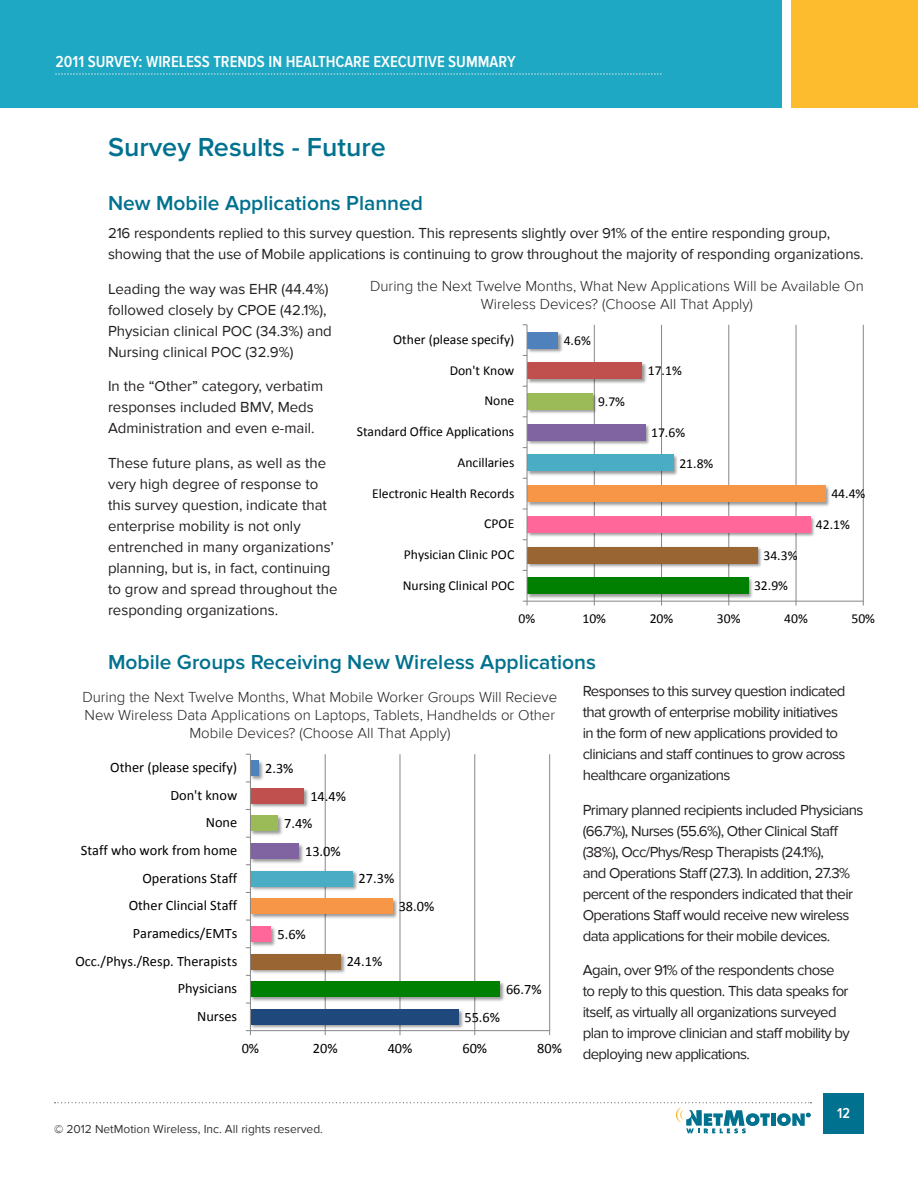
<style>
.page{position:relative;width:918px;height:1188px;background:#fff}
.page>*{position:absolute;margin:0;border:0;box-sizing:border-box;transform-origin:0 0}
.Body_Text{font:600 27px "Proxima Nova";color:#00718e}
.Heading_2{font:600 21px "Proxima Nova";color:#00718e}
.t1{font:600 16.5px "Proxima Nova Cond";color:#fff}
.Body_Text-2{font:15px/21px "Proxima Nova";letter-spacing:-.04em;color:#231f20}
.Body_Text-3{font:15px/21px "Proxima Nova";color:#231f20}
.Chart_title{font:300 15px/18px "Proxima Nova";color:#231f20;text-align:center}
.Body_Text-4{font:15px/21px "Proxima Nova";letter-spacing:-.01em;color:#231f20}
.t2{font:600 15px "Proxima Nova Cond";color:#fff}
.t3{font:14.4px "Calibri";color:#000}
.t4{font:13.65px "Calibri";color:#000}
.t5{font:12px "Proxima Nova";color:#333}
</style>
<div class="page">
<div style="left:0;top:0;width:781px;height:108px;background:#1ea8c3"></div>
<div style="left:792px;top:0;width:126px;height:108px;background:#fdbb2e"></div>
<div style="left:824px;top:1094px;width:40px;height:40px;background:#00718e"></div>
<svg style="left:55px;top:1102px;width:757px;height:31px"></svg>
<svg style="left:55px;top:74px;width:607px;height:1px"></svg>
<svg style="left:245px;top:753px;width:306px;height:283px"></svg>
<svg style="left:522px;top:324px;width:342px;height:282px"></svg>
<p class="t1" style="left:56px;top:52px;width:462px">2011 SURVEY: WIRELESS TRENDS IN HEALTHCARE EXECUTIVE SUMMARY</p>
<p class="Body_Text" style="left:108px;top:132px;width:279px">Survey Results - Future</p>
<p class="Heading_2" style="left:108px;top:191px;width:317px">New Mobile Applications Planned</p>
<p class="Body_Text-4" style="left:108px;top:223px;width:757px">216 respondents replied to this survey question. This represents slightly over 91% of the entire responding group, showing that the use of Mobile applications is continuing to grow throughout the majority of responding organizations.</p>
<p class="Body_Text-3" style="left:108px;top:278px;width:225px">Leading the way was EHR (44.4%) followed closely by CPOE (42.1%),<br>Physician clinical POC (34.3%) and<br>Nursing clinical POC (32.9%)</p>
<p class="Body_Text-3" style="left:108px;top:376px;width:217px">In the “Other” category, verbatim responses included BMV, Meds<br>Administration and even e-mail.</p>
<p class="Body_Text-3" style="left:108px;top:452px;width:231px">These future plans, as well as the very high degree of response to this survey question, indicate that enterprise mobility is not only entrenched in many organizations’ planning, but is, in fact, continuing to grow and spread throughout the responding organizations.</p>
<p class="Heading_2" style="left:108px;top:650px;width:490px">Mobile Groups Receiving New Wireless Applications</p>
<p class="Body_Text-2" style="left:583px;top:681px;width:264px">Responses to this survey question indicated that growth of enterprise mobility initiatives in the form of new applications provided to clinicians and staff continues to grow across healthcare organizations</p>
<p class="Body_Text-2" style="left:583px;top:800px;width:282px">Primary planned recipients included Physicians (66.7%), Nurses (55.6%), Other Clinical Staff (38%), Occ/Phys/Resp Therapists (24.1%),<br>and Operations Staff (27.3). In addition, 27.3% percent of the responders indicated that their Operations Staff would receive new wireless data applications for their mobile devices.</p>
<p class="Body_Text-2" style="left:583px;top:960px;width:269px">Again, over 91% of the respondents chose to reply to this question. This data speaks for itself, as virtually all organizations surveyed plan to improve clinician and staff mobility by deploying new applications.</p>
<p class="Chart_title" style="left:370px;top:277px;width:495px">During the Next Twelve Months, What New Applications Will be Available On<br>Wireless Devices? (Choose All That Apply)</p>
<p class="t4" style="left:393px;top:331px;width:123px">Other (please specify)</p>
<p class="t4" style="left:564px;top:332px;width:29px">4.6%</p>
<p class="t4" style="left:450px;top:362px;width:66px">Don't Know</p>
<p class="t4" style="left:648px;top:362px;width:35px">17.1%</p>
<p class="t4" style="left:484px;top:392px;width:31px">None</p>
<p class="t4" style="left:598px;top:393px;width:29px">9.7%</p>
<p class="t4" style="left:357px;top:423px;width:159px">Standard Office Applications</p>
<p class="t4" style="left:651px;top:424px;width:35px">17.6%</p>
<p class="t4" style="left:458px;top:454px;width:58px">Ancillaries</p>
<p class="t4" style="left:679px;top:454px;width:35px">21.8%</p>
<p class="t4" style="left:372px;top:484px;width:144px">Electronic Health Records</p>
<p class="t4" style="left:831px;top:485px;width:35px">44.4%</p>
<p class="t4" style="left:484px;top:515px;width:32px">CPOE</p>
<p class="t4" style="left:816px;top:516px;width:35px">42.1%</p>
<p class="t4" style="left:404px;top:546px;width:112px">Physician Clinic POC</p>
<p class="t4" style="left:764px;top:547px;width:35px">34.3%</p>
<p class="t4" style="left:403px;top:577px;width:113px">Nursing Clinical POC</p>
<p class="t4" style="left:754px;top:577px;width:35px">32.9%</p>
<p class="t4" style="left:519px;top:610px;width:18px">0%</p>
<p class="t4" style="left:582px;top:610px;width:25px">10%</p>
<p class="t4" style="left:650px;top:610px;width:25px">20%</p>
<p class="t4" style="left:717px;top:610px;width:25px">30%</p>
<p class="t4" style="left:784px;top:610px;width:25px">40%</p>
<p class="t4" style="left:851px;top:610px;width:25px">50%</p>
<p class="Chart_title" style="left:82px;top:688px;width:476px">During the Next Twelve Months, What Mobile Worker Groups Will Recieve<br>New Wireless Data Applications on Laptops, Tablets, Handhelds or Other<br>Mobile Devices? (Choose All That Apply)</p>
<p class="t3" style="left:110px;top:758px;width:128px">Other (please specify)</p>
<p class="t3" style="left:265px;top:759px;width:30px">2.3%</p>
<p class="t3" style="left:170px;top:786px;width:68px">Don't know</p>
<p class="t3" style="left:310px;top:787px;width:37px">14.4%</p>
<p class="t3" style="left:206px;top:814px;width:33px">None</p>
<p class="t3" style="left:284px;top:814px;width:30px">7.4%</p>
<p class="t3" style="left:81px;top:841px;width:158px">Staff who work from home</p>
<p class="t3" style="left:305px;top:842px;width:37px">13.0%</p>
<p class="t3" style="left:142px;top:869px;width:96px">Operations Staff</p>
<p class="t3" style="left:359px;top:870px;width:37px">27.3%</p>
<p class="t3" style="left:129px;top:896px;width:110px">Other Clincial Staff</p>
<p class="t3" style="left:399px;top:897px;width:37px">38.0%</p>
<p class="t3" style="left:133px;top:924px;width:106px">Paramedics/EMTs</p>
<p class="t3" style="left:277px;top:925px;width:30px">5.6%</p>
<p class="t3" style="left:75px;top:952px;width:163px">Occ./Phys./Resp. Therapists</p>
<p class="t3" style="left:347px;top:953px;width:37px">24.1%</p>
<p class="t3" style="left:178px;top:979px;width:61px">Physicians</p>
<p class="t3" style="left:506px;top:980px;width:37px">66.7%</p>
<p class="t3" style="left:197px;top:1007px;width:42px">Nurses</p>
<p class="t3" style="left:464px;top:1008px;width:37px">55.6%</p>
<p class="t3" style="left:242px;top:1039px;width:19px">0%</p>
<p class="t3" style="left:313px;top:1039px;width:26px">20%</p>
<p class="t3" style="left:388px;top:1039px;width:26px">40%</p>
<p class="t3" style="left:463px;top:1039px;width:26px">60%</p>
<p class="t3" style="left:537px;top:1039px;width:26px">80%</p>
<p class="t5" style="left:54px;top:1122px;width:271px">© 2012 NetMotion Wireless, Inc. All rights reserved.</p>
<p class="t2" style="left:837px;top:1104px;width:14px">12</p>
</div>
